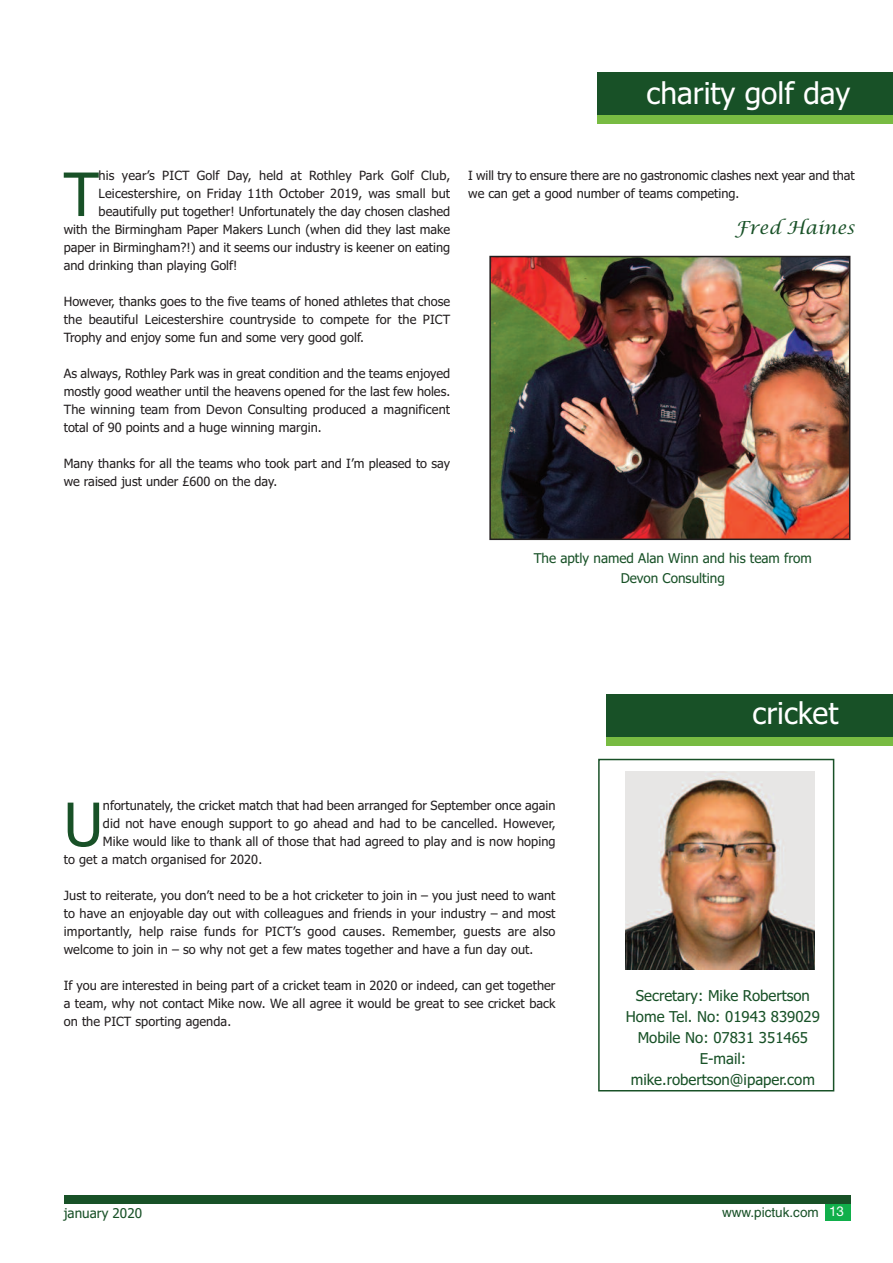
<style>
.page{position:relative;width:893px;height:1263px;background:#fff}
.page>*{position:absolute;margin:0;border:0;box-sizing:border-box;transform-origin:0 0}
.t1{font:59.85px "Tahoma";color:#185127}
.t2{font:30px "Tahoma";color:#fff}
.t3{font:italic 18px "Lucida Calligraphy";color:#185127}
.t4{font:15px/21px "Tahoma";color:#185127;text-align:center}
.t5{font:13.5px/19.5px "Tahoma";color:#185127;text-align:center}
.t6{font:13.5px "Helvetica LT Std";color:#185127}
.t7{font:12.75px/18px "Tahoma";color:#231f20;text-align:justify}
.s1{font-family:"Helvetica Neue LT Com";color:#fff}
</style>
<div class="page">
<div style="left:825px;top:1196px;width:25px;height:24px;background:#11af4b"></div>
<div style="left:64px;top:1195px;width:786px;height:8px;background:#185127"></div>
<div style="left:606px;top:701px;width:287px;height:45px;background:#78bb42"></div>
<div style="left:606px;top:694px;width:287px;height:42px;background:#185127"></div>
<div style="left:598px;top:759px;width:236px;height:332px;border:2px solid #185127"></div>
<img style="left:625px;top:772px;width:190px;height:197px">
<div style="left:597px;top:72px;width:296px;height:51px;background:#78bb42"></div>
<div style="left:597px;top:72px;width:296px;height:43px;background:#185127"></div>
<img style="left:492px;top:259px;width:355px;height:278px">
<div style="left:489px;top:256px;width:361px;height:284px;border:2px solid #231f20"></div>
<h2 class="t2" style="left:647px;top:76px;width:205px">charity golf day</h2>
<h1 class="t1" style="left:64px;top:160px;width:36px">T</h1>
<p class="t7" style="left:99px;top:167px;width:353px">his year’s PICT Golf Day, held at Rothley Park Golf Club,</p>
<p class="t7" style="left:99px;top:185px;width:353px">Leicestershire, on Friday 11th October 2019, was small but</p>
<p class="t7" style="left:99px;top:203px;width:353px">beautifully put together! Unfortunately the day chosen clashed</p>
<p class="t7" style="left:64px;top:221px;width:388px">with the Birmingham Paper Makers Lunch (when did they last make</p>
<p class="t7" style="left:64px;top:239px;width:388px">paper in Birmingham?!) and it seems our industry is keener on eating</p>
<p class="t7" style="left:64px;top:257px;width:175px">and drinking than playing Golf!</p>
<p class="t7" style="left:64px;top:293px;width:388px">However, thanks goes to the five teams of honed athletes that chose the beautiful Leicestershire countryside to compete for the PICT Trophy and enjoy some fun and some very good golf.</p>
<p class="t7" style="left:64px;top:365px;width:388px">As always, Rothley Park was in great condition and the teams enjoyed mostly good weather until the heavens opened for the last few holes.<br>The winning team from Devon Consulting produced a magnificent total of 90 points and a huge winning margin.</p>
<p class="t7" style="left:64px;top:455px;width:388px">Many thanks for all the teams who took part and I’m pleased to say we raised just under £600 on the day.</p>
<p class="t7" style="left:468px;top:166px;width:388px">I will try to ensure there are no gastronomic clashes next year and that we can get a good number of teams competing.</p>
<h3 class="t3" style="left:735px;top:217px;width:121px">Fred Haines</h3>
<p class="t5" style="left:534px;top:549px;width:280px">The aptly named Alan Winn and his team from<br>Devon Consulting</p>
<h2 class="t2" style="left:753px;top:696px;width:87px">cricket</h2>
<h1 class="t1" style="left:64px;top:790px;width:41px">U</h1>
<p class="t7" style="left:103px;top:797px;width:454px">nfortunately, the cricket match that had been arranged for September once again</p>
<p class="t7" style="left:103px;top:815px;width:454px">did not have enough support to go ahead and had to be cancelled. However,</p>
<p class="t7" style="left:103px;top:833px;width:454px">Mike would like to thank all of those that had agreed to play and is now hoping</p>
<p class="t7" style="left:64px;top:851px;width:200px">to get a match organised for 2020.</p>
<p class="t7" style="left:64px;top:887px;width:493px">Just to reiterate, you don’t need to be a hot cricketer to join in – you just need to want to have an enjoyable day out with colleagues and friends in your industry – and most importantly, help raise funds for PICT’s good causes. Remember, guests are also welcome to join in – so why not get a few mates together and have a fun day out.</p>
<p class="t7" style="left:64px;top:977px;width:493px">If you are interested in being part of a cricket team in 2020 or indeed, can get together a team, why not contact Mike now. We all agree it would be great to see cricket back on the PICT sporting agenda.</p>
<p class="t4" style="left:626px;top:985px;width:196px">Secretary: Mike Robertson<br>Home Tel. No: 01943 839029<br>Mobile No: 07831 351465<br>E-mail: mike.robertson@ipaper.com</p>
<p class="t5" style="left:64px;top:1203px;width:80px">january 2020</p>
<p class="t6" style="left:722px;top:1208px;width:123px">www.pictuk.com <span class="s1">13</span></p>
</div>
